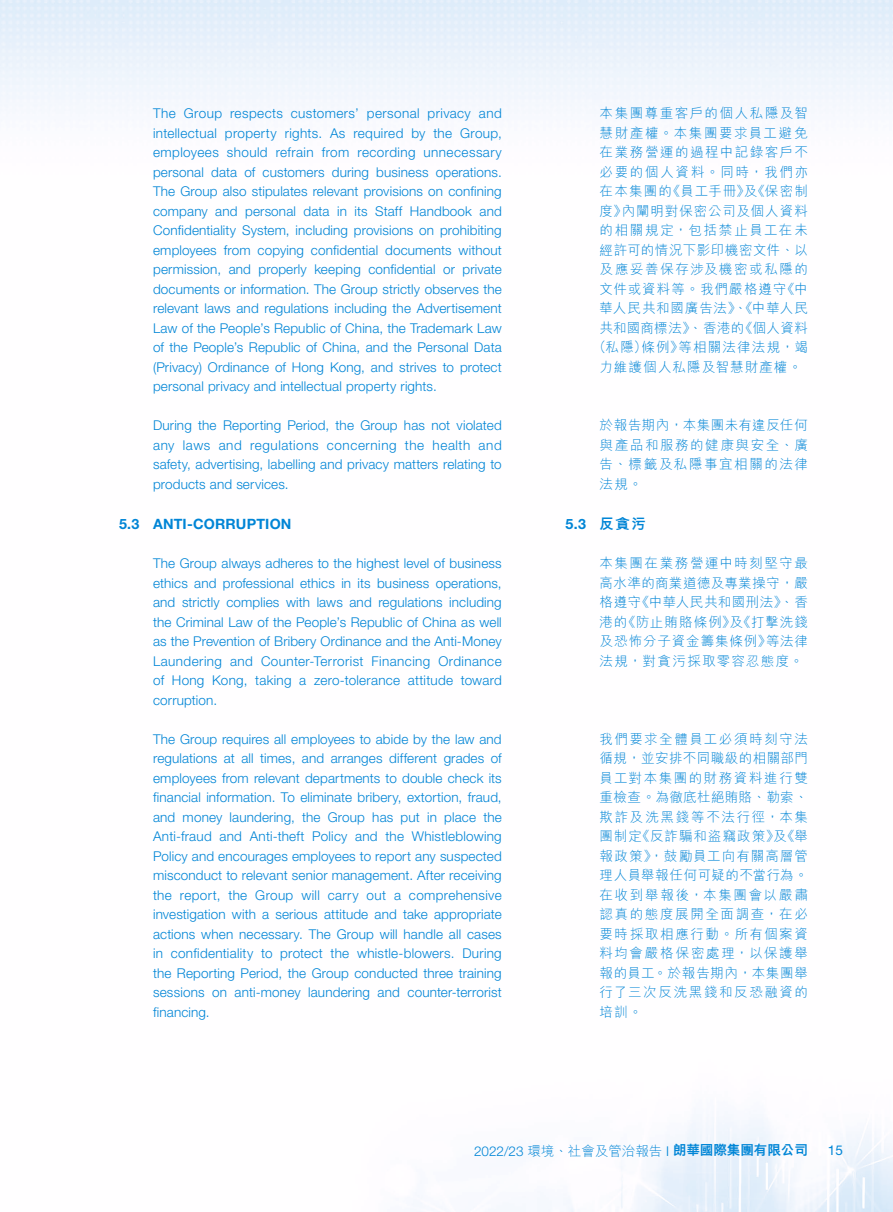
<style>
.page{position:relative;width:893px;height:1212px;background:#fff}
.page>*{position:absolute;margin:0;border:0;box-sizing:border-box;transform-origin:0 0}
.t1{font:700 14.25px "Helvetica Neue LT Std";letter-spacing:.01em;color:#0085d6}
.t2{font:300 13.5px/19.5px "Helvetica Neue LT Std";letter-spacing:.01em;color:#0085d6;text-align:justify}
.t3{font:300 13.5px/19.5px "M Hei HK";letter-spacing:.09em;color:#0085d6;text-align:justify}
.t4{font:300 13.5px "M Hei HK";color:#0085d6}
.t5{font:13.5px "Helvetica Neue LT Std";color:#0085d6}
.s1{font-family:"M Hei HK";font-weight:800}
.s2{font-family:"Helvetica Neue LT Std"}
.s3{font-weight:800}
</style>
<div class="page">
<img style="left:0;top:0;width:893px;height:1212px">
<p class="t2" style="left:153px;top:103px;width:350px">The Group respects customers’ personal privacy and intellectual property rights. As required by the Group, employees should refrain from recording unnecessary personal data of customers during business operations.<br>The Group also stipulates relevant provisions on confining company and personal data in its Staff Handbook and Confidentiality System, including provisions on prohibiting employees from copying confidential documents without permission, and properly keeping confidential or private documents or information. The Group strictly observes the relevant laws and regulations including the Advertisement Law of the People’s Republic of China, the Trademark Law of the People’s Republic of China, and the Personal Data (Privacy) Ordinance of Hong Kong, and strives to protect personal privacy and intellectual property rights.</p>
<p class="t2" style="left:153px;top:415px;width:350px">During the Reporting Period, the Group has not violated any laws and regulations concerning the health and safety, advertising, labelling and privacy matters relating to products and services.</p>
<p class="t1" style="left:119px;top:515px;width:174px">5.3 ANTI-CORRUPTION</p>
<p class="t2" style="left:153px;top:554px;width:350px">The Group always adheres to the highest level of business ethics and professional ethics in its business operations, and strictly complies with laws and regulations including the Criminal Law of the People’s Republic of China as well as the Prevention of Bribery Ordinance and the Anti-Money Laundering and Counter-Terrorist Financing Ordinance of Hong Kong, taking a zero-tolerance attitude toward corruption.</p>
<p class="t2" style="left:153px;top:729px;width:350px">The Group requires all employees to abide by the law and regulations at all times, and arranges different grades of employees from relevant departments to double check its financial information. To eliminate bribery, extortion, fraud, and money laundering, the Group has put in place the Anti-fraud and Anti-theft Policy and the Whistleblowing Policy and encourages employees to report any suspected misconduct to relevant senior management. After receiving the report, the Group will carry out a comprehensive investigation with a serious attitude and take appropriate actions when necessary. The Group will handle all cases in confidentiality to protect the whistle-blowers. During the Reporting Period, the Group conducted three training sessions on anti-money laundering and counter-terrorist financing.</p>
<p class="t3" style="left:593px;top:103px;width:217px;text-align:center">本集團尊重客戶的個人私隱及智慧財產權。本集團要求員工避免在業務營運的過程中記錄客戶不必要的個人資料。同時，我們亦在本集團的《員工手冊》及《保密制度》內闡明對保密公司及個人資料的相關規定，包括禁止員工在未經許可的情況下影印機密文件、以及應妥善保存涉及機密或私隱的文件或資料等。我們嚴格遵守《中華人民共和國廣告法》、《中華人民共和國商標法》、香港的《個人資料（私隱）條例》等相關法律法規，竭力維護個人私隱及智慧財產權。</p>
<p class="t3" style="left:600px;top:415px;width:210px">於報告期內，本集團未有違反任何與產品和服務的健康與安全、廣告、標籤及私隱事宜相關的法律法規。</p>
<p class="t1" style="left:566px;top:515px;width:82px">5.3 <span class="s1">反貪污</span></p>
<p class="t3" style="left:600px;top:553px;width:210px">本集團在業務營運中時刻堅守最高水準的商業道德及專業操守，嚴格遵守《中華人民共和國刑法》、香港的《防止賄賂條例》及《打擊洗錢及恐怖分子資金籌集條例》等法律法規，對貪污採取零容忍態度。</p>
<p class="t3" style="left:600px;top:729px;width:210px">我們要求全體員工必須時刻守法循規，並安排不同職級的相關部門員工對本集團的財務資料進行雙重檢查。為徹底杜絕賄賂、勒索、欺詐及洗黑錢等不法行徑，本集團制定《反詐騙和盜竊政策》及《舉報政策》，鼓勵員工向有關高層管理人員舉報任何可疑的不當行為。在收到舉報後，本集團會以嚴肅認真的態度展開全面調查，在必要時採取相應行動。所有個案資料均會嚴格保密處理，以保護舉報的員工。於報告期內，本集團舉行了三次反洗黑錢和反恐融資的培訓。</p>
<p class="t4" style="left:474px;top:1144px;width:335px"><span class="s2">2022/23</span> 環境、社會及管治報告 <span class="s2">I</span> <span class="s3">朗華國際集團有限公司</span></p>
<p class="t5" style="left:828px;top:1142px;width:17px">15</p>
</div>
